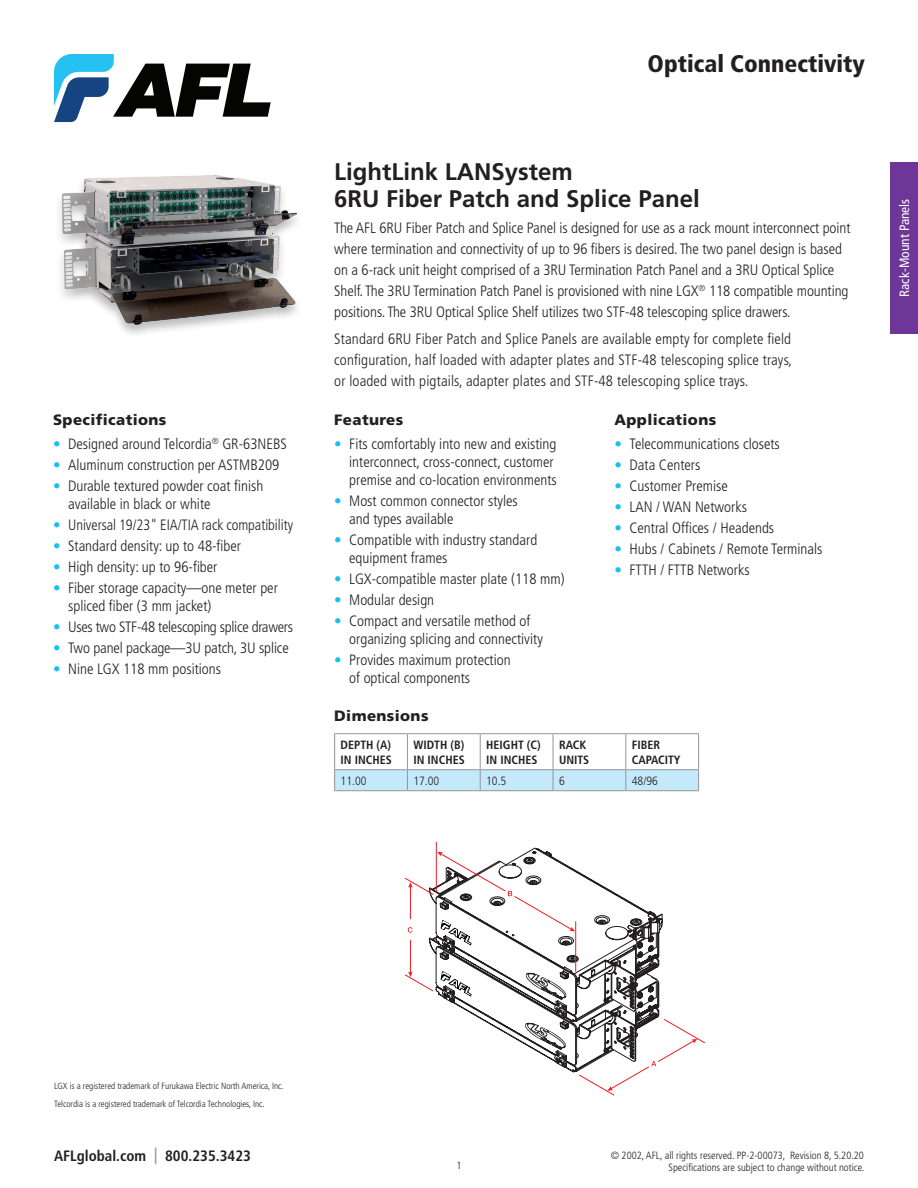
<style>
.page{position:relative;width:918px;height:1188px;background:#fff}
.page>*{position:absolute;margin:0;border:0;box-sizing:border-box;transform-origin:0 0}
.FPP_Product_Title{font:700 24px/27px "Frutiger LT Std";color:#231f20}
.t1{font:900 condensed 24px "Frutiger LT Std";color:#231f20}
.FPP_Bullits{font:300 condensed 15px/18px "Frutiger LT Std";color:#231f20}
.FPP_Body_Text{font:300 condensed 15px/21px "Frutiger LT Std";letter-spacing:-.005em;color:#231f20}
.FPP_Subhead{font:900 15px "Frutiger LT Std";letter-spacing:.025em;color:#231f20}
.FPP_Bullits-2{font:300 condensed 15px "Frutiger LT Std";color:#231f20;scale:.96 1}
.FPP_Bullits-3{font:300 condensed 15px "Frutiger LT Std";letter-spacing:-.02em;color:#231f20}
.t2{font:700 condensed 15px "Frutiger LT Std";color:#231f20}
.t3{font:condensed 13.5px "Frutiger LT Std";color:#fff}
.FPP_Table_Header{font:700 condensed 12px "Frutiger LT Std";color:#231f20}
.FPP_Table_Body_Text{font:300 condensed 12px "Frutiger LT Std";color:#231f20}
.t4{font:300 condensed 10.5px/12px "Frutiger LT Std";color:#231f20;text-align:right}
.FPP_Registered_trade{font:300 condensed 9px "Frutiger LT Std";color:#231f20}
.s1{color:#15c0f2}
.s2{font-size:16.5px;color:#939598}
</style>
<div class="page">
<div style="left:890px;top:162px;width:28px;height:172px;background:#6e3696"></div>
<svg style="left:54px;top:54px;width:217px;height:68px"></svg>
<svg style="left:405px;top:848px;width:292px;height:243px"></svg>
<img style="left:59px;top:175px;width:238px;height:159px">
<hr style="left:334px;top:733px;width:73px;height:1px;background:#939598">
<hr style="left:334px;top:734px;width:1px;height:35px;background:#939598">
<hr style="left:407px;top:733px;width:73px;height:1px;background:#939598">
<hr style="left:407px;top:734px;width:1px;height:35px;background:#939598">
<hr style="left:480px;top:733px;width:73px;height:1px;background:#939598">
<hr style="left:480px;top:734px;width:1px;height:35px;background:#939598">
<hr style="left:553px;top:733px;width:73px;height:1px;background:#939598">
<hr style="left:553px;top:734px;width:1px;height:35px;background:#939598">
<hr style="left:626px;top:733px;width:73px;height:1px;background:#939598">
<hr style="left:625px;top:734px;width:1px;height:35px;background:#939598">
<hr style="left:698px;top:734px;width:1px;height:35px;background:#939598">
<hr style="left:334px;top:769px;width:73px;height:1px;background:#939598">
<hr style="left:407px;top:769px;width:73px;height:1px;background:#939598">
<hr style="left:480px;top:769px;width:73px;height:1px;background:#939598">
<hr style="left:553px;top:769px;width:73px;height:1px;background:#939598">
<hr style="left:626px;top:769px;width:73px;height:1px;background:#939598">
<svg style="left:334px;top:770px;width:365px;height:20px;background:#c1e6f7"></svg>
<hr style="left:334px;top:790px;width:73px;height:1px;background:#939598">
<hr style="left:407px;top:790px;width:73px;height:1px;background:#939598">
<hr style="left:480px;top:790px;width:73px;height:1px;background:#939598">
<hr style="left:553px;top:790px;width:73px;height:1px;background:#939598">
<hr style="left:626px;top:790px;width:73px;height:1px;background:#939598">
<p class="FPP_Subhead" style="left:53px;top:411px;width:115px">Specifications</p>
<p class="FPP_Bullits" style="left:53px;top:435px;width:235px"><span class="s1">•</span> Designed around Telcordia<sup>®</sup> GR-63NEBS</p>
<p class="FPP_Bullits" style="left:53px;top:456px;width:228px"><span class="s1">•</span> Aluminum construction per ASTMB209</p>
<p class="FPP_Bullits" style="left:68px;top:477px;width:197px;text-indent:-15px"><span class="s1">•</span> Durable textured powder coat finish available in black or white</p>
<p class="FPP_Bullits-2" style="left:53px;top:516px;width:252px"><span class="s1">•</span> Universal 19/23" EIA/TIA rack compatibility</p>
<p class="FPP_Bullits" style="left:53px;top:537px;width:189px"><span class="s1">•</span> Standard density: up to 48-fiber</p>
<p class="FPP_Bullits" style="left:53px;top:558px;width:166px"><span class="s1">•</span> High density: up to 96-fiber</p>
<p class="FPP_Bullits" style="left:68px;top:579px;width:211px;text-indent:-15px"><span class="s1">•</span> Fiber storage capacity—one meter per spliced fiber (3 mm jacket)</p>
<p class="FPP_Bullits-3" style="left:53px;top:618px;width:241px"><span class="s1">•</span> Uses two STF-48 telescoping splice drawers</p>
<p class="FPP_Bullits" style="left:53px;top:639px;width:237px"><span class="s1">•</span> Two panel package—3U patch, 3U splice</p>
<p class="FPP_Bullits" style="left:53px;top:660px;width:170px"><span class="s1">•</span> Nine LGX 118 mm positions</p>
<h1 class="t1" style="left:648px;top:49px;width:219px">Optical Connectivity</h1>
<p class="FPP_Product_Title" style="left:334px;top:158px;width:367px">LightLink LANSystem<br>6RU Fiber Patch and Splice Panel</p>
<p class="FPP_Body_Text" style="left:334px;top:217px;width:518px">The AFL 6RU Fiber Patch and Splice Panel is designed for use as a rack mount interconnect point where termination and connectivity of up to 96 fibers is desired. The two panel design is based on a 6-rack unit height comprised of a 3RU Termination Patch Panel and a 3RU Optical Splice Shelf. The 3RU Termination Patch Panel is provisioned with nine LGX<sup>®</sup> 118 compatible mounting positions. The 3RU Optical Splice Shelf utilizes two STF-48 telescoping splice drawers.</p>
<p class="FPP_Body_Text" style="left:334px;top:329px;width:459px;text-align:justify">Standard 6RU Fiber Patch and Splice Panels are available empty for complete field configuration, half loaded with adapter plates and STF-48 telescoping splice trays, or loaded with pigtails, adapter plates and STF-48 telescoping splice trays.</p>
<p class="FPP_Subhead" style="left:334px;top:411px;width:71px">Features</p>
<p class="FPP_Bullits" style="left:349px;top:435px;width:209px;text-indent:-15px"><span class="s1">•</span> Fits comfortably into new and existing interconnect, cross-connect, customer premise and co-location environments</p>
<p class="FPP_Bullits" style="left:349px;top:492px;width:170px;text-indent:-15px"><span class="s1">•</span> Most common connector styles and types available</p>
<p class="FPP_Bullits" style="left:349px;top:531px;width:190px;text-indent:-15px"><span class="s1">•</span> Compatible with industry standard equipment frames</p>
<p class="FPP_Bullits" style="left:334px;top:570px;width:232px"><span class="s1">•</span> LGX-compatible master plate (118 mm)</p>
<p class="FPP_Bullits" style="left:334px;top:591px;width:102px"><span class="s1">•</span> Modular design</p>
<p class="FPP_Bullits" style="left:349px;top:612px;width:195px;text-indent:-15px"><span class="s1">•</span> Compact and versatile method of organizing splicing and connectivity</p>
<p class="FPP_Bullits" style="left:349px;top:651px;width:163px;text-indent:-15px"><span class="s1">•</span> Provides maximum protection of optical components</p>
<p class="FPP_Subhead" style="left:615px;top:411px;width:103px">Applications</p>
<p class="FPP_Bullits" style="left:615px;top:435px;width:167px"><span class="s1">•</span> Telecommunications closets</p>
<p class="FPP_Bullits" style="left:615px;top:456px;width:87px"><span class="s1">•</span> Data Centers</p>
<p class="FPP_Bullits" style="left:615px;top:477px;width:115px"><span class="s1">•</span> Customer Premise</p>
<p class="FPP_Bullits" style="left:615px;top:498px;width:134px"><span class="s1">•</span> LAN / WAN Networks</p>
<p class="FPP_Bullits" style="left:615px;top:519px;width:161px"><span class="s1">•</span> Central Offices / Headends</p>
<p class="FPP_Bullits" style="left:615px;top:540px;width:210px"><span class="s1">•</span> Hubs / Cabinets / Remote Terminals</p>
<p class="FPP_Bullits" style="left:615px;top:561px;width:137px"><span class="s1">•</span> FTTH / FTTB Networks</p>
<p class="FPP_Subhead" style="left:334px;top:707px;width:96px">Dimensions</p>
<p class="FPP_Table_Header" style="left:341px;top:737px;width:52px">DEPTH (A)</p>
<p class="FPP_Table_Header" style="left:341px;top:752px;width:53px">IN INCHES</p>
<p class="FPP_Table_Header" style="left:413px;top:737px;width:52px">WIDTH (B)</p>
<p class="FPP_Table_Header" style="left:413px;top:752px;width:53px">IN INCHES</p>
<p class="FPP_Table_Header" style="left:486px;top:737px;width:56px">HEIGHT (C)</p>
<p class="FPP_Table_Header" style="left:486px;top:752px;width:53px">IN INCHES</p>
<p class="FPP_Table_Header" style="left:559px;top:737px;width:29px">RACK</p>
<p class="FPP_Table_Header" style="left:559px;top:752px;width:32px">UNITS</p>
<p class="FPP_Table_Header" style="left:632px;top:737px;width:30px">FIBER</p>
<p class="FPP_Table_Header" style="left:632px;top:752px;width:50px">CAPACITY</p>
<p class="FPP_Table_Body_Text" style="left:341px;top:774px;width:27px">11.00</p>
<p class="FPP_Table_Body_Text" style="left:413px;top:774px;width:27px">17.00</p>
<p class="FPP_Table_Body_Text" style="left:486px;top:774px;width:22px">10.5</p>
<p class="FPP_Table_Body_Text" style="left:559px;top:774px;width:7px">6</p>
<p class="FPP_Table_Body_Text" style="left:632px;top:774px;width:28px">48/96</p>
<p class="t3" style="left:897px;top:297px;width:100px;rotate:-90deg">Rack-Mount Panels</p>
<p class="FPP_Registered_trade" style="left:54px;top:1081px;width:231px">LGX is a registered trademark of Furukawa Electric North America, Inc.</p>
<p class="FPP_Registered_trade" style="left:54px;top:1098px;width:212px">Telcordia is a registered trademark of Telcordia Technologies, Inc.</p>
<p class="t2" style="left:54px;top:1147px;width:198px">AFLglobal.com <span class="s2">|</span> 800.235.3423</p>
<p class="t4" style="left:456px;top:1159px;width:7px">1</p>
<p class="t4" style="left:611px;top:1150px;width:255px">© 2002, AFL, all rights reserved. PP-2-00073, Revision 8, 5.20.20<br>Specifications are subject to change without notice.</p>
</div>
